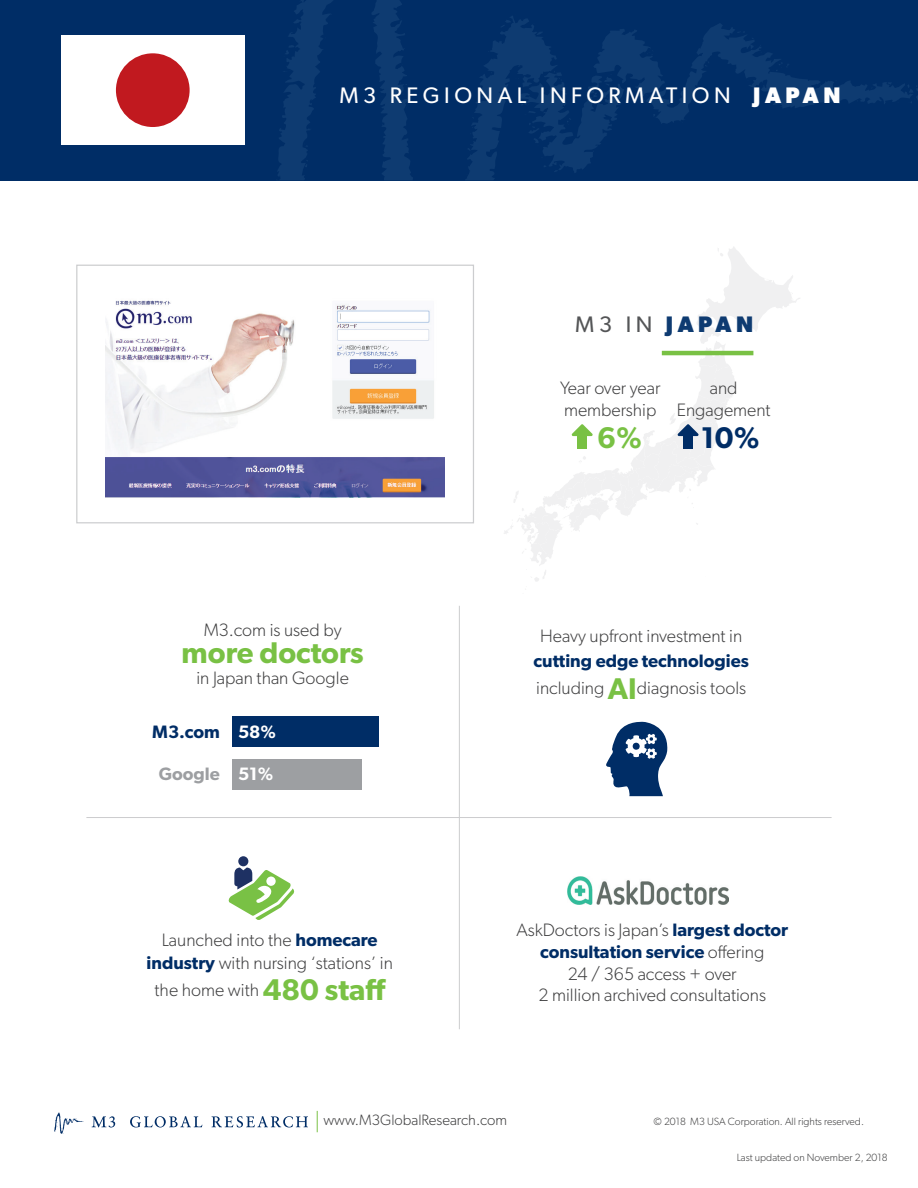
<style>
.page{position:relative;width:918px;height:1188px;background:#fff}
.page>*{position:absolute;margin:0;border:0;box-sizing:border-box;transform-origin:0 0}
.t1{font:600 30px "Gibson";color:#79c144}
.t2{font:600 30px "Gibson";color:#002d66}
.t3{font:22.5px "Gibson";letter-spacing:.2em;color:#fff}
.t4{font:700 22.5px "Gibson";letter-spacing:.2em;color:#0e3b71}
.t5{font:300 18px/21.6px "Gibson";color:#3e3e3f;text-align:center}
.t6{font:600 18px "Gibson";color:#002d66}
.t7{font:600 18px "Gibson";color:#9d9fa2}
.t8{font:600 18px "Gibson";color:#fff}
.t9{font:300 15px "Gibson";color:#3e3e3f}
.t10{font:300 10.5px "Gibson";color:#3e3e3f}
.s1{font-weight:700}
.s2{font-weight:400;color:#545557}
.s3{font-weight:600;color:#002d66}
.s4{font-weight:600;font-size:30px;color:#79c144}
</style>
<div class="page">
<div style="left:0;top:0;width:918px;height:180px;background:#002d66"></div>
<svg style="left:278px;top:0;width:55px;height:180px"></svg>
<svg style="left:372px;top:0;width:546px;height:180px"></svg>
<svg style="left:284px;top:95px;width:634px;height:80px"></svg>
<div style="left:61px;top:35px;width:183px;height:110px;background:#fff"></div>
<div style="left:116px;top:53px;width:74px;height:74px;background:#c1191f;border-radius:50%"></div>
<svg style="left:504px;top:247px;width:296px;height:335px"></svg>
<div style="left:683px;top:430px;width:10px;height:19px;background:#002d66"></div>
<div style="left:233px;top:716px;width:146px;height:30px;background:#002d66"></div>
<div style="left:233px;top:759px;width:129px;height:31px;background:#9d9fa2"></div>
<svg style="left:606px;top:721px;width:62px;height:75px"></svg>
<img style="left:567px;top:876px;width:162px;height:28px">
<img style="left:106px;top:300px;width:338px;height:198px">
<div style="left:76px;top:265px;width:398px;height:258px;border:1px solid #cccdcf"></div>
<div style="left:238px;top:856px;width:10px;height:10px;background:#1e3163;border-radius:50%"></div>
<svg style="left:228px;top:868px;width:67px;height:52px"></svg>
<hr style="left:662px;top:351px;width:91px;height:4px;background:#79c144">
<svg style="left:317px;top:1111px;width:1px;height:21px"></svg>
<svg style="left:54px;top:1113px;width:29px;height:21px"></svg>
<svg style="left:212px;top:1116px;width:96px;height:12px"></svg>
<svg style="left:92px;top:1116px;width:23px;height:12px"></svg>
<svg style="left:130px;top:1116px;width:72px;height:12px"></svg>
<hr style="left:459px;top:606px;width:1px;height:423px;background:#cccdcf">
<hr style="left:86px;top:817px;width:746px;height:1px;background:#cccdcf">
<p class="t3" style="left:340px;top:82px;width:503px">M3 REGIONAL INFORMATION <span class="s1">JAPAN</span></p>
<p class="t4" style="left:575px;top:311px;width:179px"><span class="s2">M3 IN</span> JAPAN</p>
<p class="t5" style="left:560px;top:377px;width:102px;text-align:left">Year over year membership</p>
<p class="t5" style="left:677px;top:377px;width:95px">and<br>Engagement</p>
<p class="t5" style="left:204px;top:619px;width:139px">M3.com is used by</p>
<h1 class="t1" style="left:182px;top:634px;width:184px">more doctors</h1>
<p class="t5" style="left:196px;top:667px;width:154px">in Japan than Google</p>
<p class="t6" style="left:152px;top:721px;width:69px">M3.com</p>
<p class="t7" style="left:159px;top:763px;width:63px">Google</p>
<p class="t8" style="left:238px;top:721px;width:40px">58%</p>
<p class="t8" style="left:238px;top:763px;width:37px">51%</p>
<p class="t5" style="left:147px;top:928px;width:248px;line-height:22.5px">Launched into the <span class="s3">homecare industry</span> with nursing ‘stations’ in</p>
<p class="t5" style="left:155px;top:978px;width:233px">the home with <span class="s4">480 staff</span></p>
<h1 class="t1" style="left:597px;top:420px;width:46px">6%</h1>
<h1 class="t2" style="left:701px;top:420px;width:60px">10%</h1>
<p class="t5" style="left:540px;top:625px;width:203px">Heavy upfront investment in</p>
<p class="t5" style="left:536px;top:677px;width:211px">including <span class="s4">AI</span>diagnosis tools</p>
<p class="t6" style="left:534px;top:650px;width:217px">cutting edge technologies</p>
<p class="t5" style="left:516px;top:919px;width:273px">AskDoctors is Japan’s <span class="s3">largest doctor consultation service</span> offering<br>24 / 365 access + over<br>2 million archived consultations</p>
<p class="t9" style="left:323px;top:1111px;width:185px">www.M3GlobalResearch.com</p>
<p class="t10" style="left:654px;top:1115px;width:212px">© 2018 M3 USA Corporation. All rights reserved.</p>
<p class="t10" style="left:737px;top:1151px;width:152px">Last updated on November 2, 2018</p>
</div>
